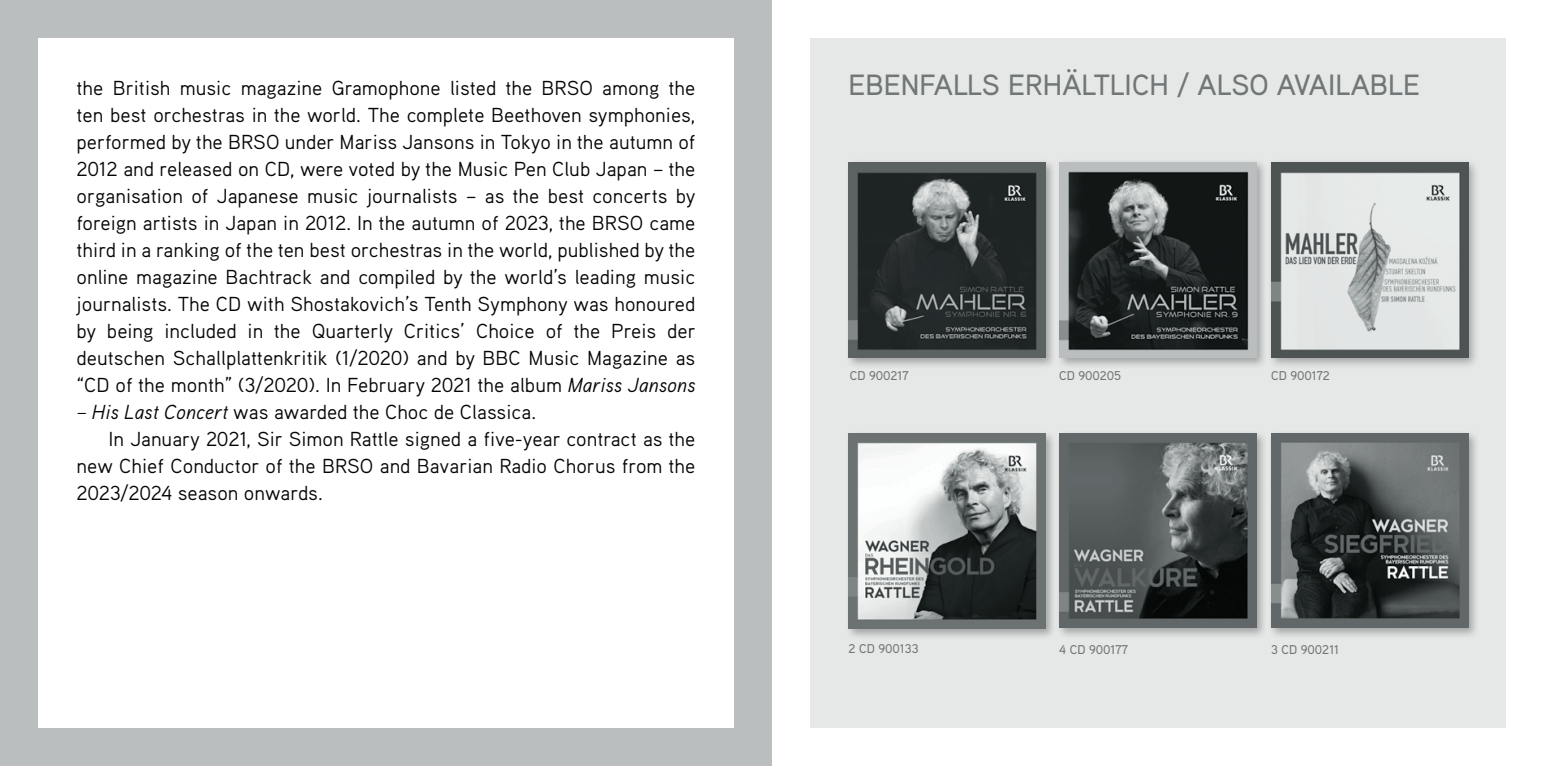
<style>
.page{position:relative;width:1544px;height:766px;background:#fff}
.page>*{position:absolute;margin:0;border:0;box-sizing:border-box;transform-origin:0 0}
.t1{font:500 29.25px "Aaux Pro";color:#717677}
.t2{font:20.25px/27px "Aaux Pro";color:#040506;text-align:justify}
.t3{font:500 12.6px "Aaux Pro";color:#717677}
.s1{font-style:italic}
</style>
<div class="page">
<div style="left:0;top:0;width:772px;height:765px;background:#babebf"></div>
<div style="left:38px;top:38px;width:695px;height:689px;background:#fff"></div>
<div style="left:810px;top:38px;width:695px;height:689px;background:#e5e8e7"></div>
<div style="left:1267px;top:158px;width:212px;height:211px;background:#040506;opacity:.3"></div>
<img style="left:1271px;top:162px;width:197px;height:195px">
<div style="left:845px;top:430px;width:212px;height:210px;background:#040506;opacity:.3"></div>
<img style="left:848px;top:433px;width:197px;height:195px">
<div style="left:1056px;top:159px;width:212px;height:210px;background:#040506;opacity:.3"></div>
<img style="left:1059px;top:162px;width:197px;height:195px">
<div style="left:1055px;top:430px;width:212px;height:208px;background:#040506;opacity:.3"></div>
<img style="left:1059px;top:433px;width:197px;height:194px">
<div style="left:1267px;top:430px;width:212px;height:208px;background:#040506;opacity:.3"></div>
<img style="left:1271px;top:433px;width:197px;height:194px">
<div style="left:845px;top:159px;width:211px;height:210px;background:#040506;opacity:.3"></div>
<img style="left:848px;top:162px;width:197px;height:195px">
<p class="t2" style="left:77px;top:73px;width:621px">the British music magazine Gramophone listed the BRSO among the ten best orchestras in the world. The complete Beethoven symphonies, performed by the BRSO under Mariss Jansons in Tokyo in the autumn of 2012 and released on CD, were voted by the Music Pen Club Japan – the organisation of Japanese music journalists – as the best concerts by foreign artists in Japan in 2012. In the autumn of 2023, the BRSO came third in a ranking of the ten best orchestras in the world, published by the online magazine Bachtrack and compiled by the world’s leading music journalists. The CD with Shostakovich’s Tenth Symphony was honoured by being included in the Quarterly Critics’ Choice of the Preis der deutschen Schallplattenkritik (1/2020) and by BBC Music Magazine as “CD of the month” (3/2020). In February 2021 the album <span class="s1">Mariss Jansons</span></p>
<p class="t2" style="left:77px;top:397px;width:461px"><span class="s1">– His Last Concert</span> was awarded the Choc de Classica.</p>
<p class="t2" style="left:108px;top:424px;width:588px">In January 2021, Sir Simon Rattle signed a five-year contract as the</p>
<p class="t2" style="left:77px;top:451px;width:620px">new Chief Conductor of the BRSO and Bavarian Radio Chorus from the</p>
<p class="t2" style="left:77px;top:478px;width:248px">2023/2024 season onwards.</p>
<h1 class="t1" style="left:848px;top:66px;width:573px">EBENFALLS ERHÄLTLICH / ALSO AVAILABLE</h1>
<p class="t3" style="left:850px;top:367px;width:60px">CD 900217</p>
<p class="t3" style="left:1059px;top:367px;width:63px">CD 900205</p>
<p class="t3" style="left:1271px;top:367px;width:60px">CD 900172</p>
<p class="t3" style="left:848px;top:640px;width:71px">2 CD 900133</p>
<p class="t3" style="left:1059px;top:641px;width:70px">4 CD 900177</p>
<p class="t3" style="left:1271px;top:641px;width:70px">3 CD 900211</p>
</div>
